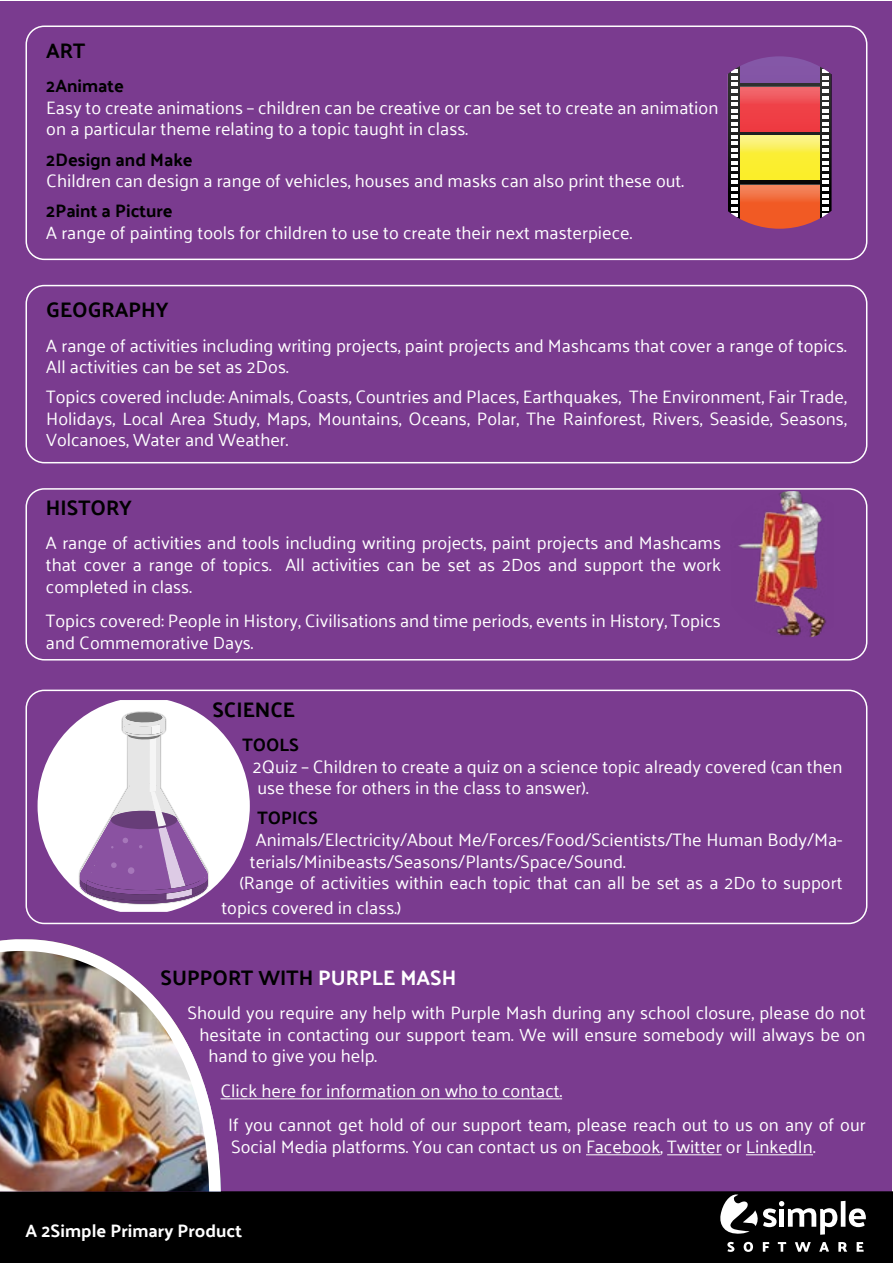
<style>
.page{position:relative;width:893px;height:1263px;background:#fff}
.page>*{position:absolute;margin:0;border:0;box-sizing:border-box;transform-origin:0 0}
.t1{font:700 21px "Palanquin";color:#000}
.t2{font:18px/21.6px "Palanquin";color:#fff}
.t3{font:700 18px "Palanquin";color:#000}
.t4{font:700 18px "Palanquin";color:#fff}
.s1{color:#fff}
</style>
<div class="page">
<div style="left:0;top:1px;width:892px;height:1261px;background:#7a3b8f"></div>
<div style="left:26px;top:690px;width:841px;height:234px;border:2px solid #fff;border-radius:18px"></div>
<div style="left:1px;top:1192px;width:891px;height:71px;background:#000"></div>
<div style="left:0;top:1191px;width:893px;height:72px;border:2px solid #000"></div>
<hr style="left:841px;top:1201px;width:4px;height:26px;background:#fff">
<svg style="left:849px;top:1208px;width:17px;height:19px"></svg>
<svg style="left:720px;top:1194px;width:117px;height:41px"></svg>
<svg style="left:727px;top:1242px;width:7px;height:10px"></svg>
<svg style="left:744px;top:1242px;width:9px;height:10px"></svg>
<svg style="left:763px;top:1242px;width:6px;height:10px"></svg>
<svg style="left:778px;top:1242px;width:8px;height:10px"></svg>
<svg style="left:795px;top:1242px;width:16px;height:10px"></svg>
<svg style="left:819px;top:1242px;width:10px;height:10px"></svg>
<svg style="left:838px;top:1242px;width:9px;height:10px"></svg>
<svg style="left:857px;top:1242px;width:7px;height:10px"></svg>
<div style="left:26px;top:26px;width:841px;height:234px;border:2px solid #fff;border-radius:18px"></div>
<div style="left:26px;top:285px;width:841px;height:178px;border:2px solid #fff;border-radius:18px"></div>
<img style="left:0;top:939px;width:221px;height:252px">
<hr style="left:221px;top:1098px;width:341px;height:1px;background:#fff">
<hr style="left:586px;top:1154px;width:74px;height:1px;background:#fff">
<hr style="left:667px;top:1154px;width:55px;height:1px;background:#fff">
<hr style="left:746px;top:1154px;width:67px;height:1px;background:#fff">
<div style="left:26px;top:488px;width:841px;height:172px;border:2px solid #fff;border-radius:18px"></div>
<svg style="left:727px;top:56px;width:104px;height:173px;background:#bf775f"></svg>
<img style="left:738px;top:491px;width:88px;height:146px">
<svg style="left:38px;top:700px;width:212px;height:212px"></svg>
<p class="t1" style="left:46px;top:38px;width:41px">ART</p>
<p class="t3" style="left:46px;top:75px;width:79px">2Animate</p>
<p class="t2" style="left:46px;top:97px;width:674px">Easy to create animations – children can be creative or can be set to create an animation on a particular theme relating to a topic taught in class.</p>
<p class="t3" style="left:46px;top:149px;width:148px">2Design and Make</p>
<p class="t2" style="left:46px;top:170px;width:639px">Children can design a range of vehicles, houses and masks can also print these out.</p>
<p class="t3" style="left:46px;top:200px;width:128px">2Paint a Picture</p>
<p class="t2" style="left:46px;top:222px;width:587px">A range of painting tools for children to use to create their next masterpiece.</p>
<p class="t1" style="left:46px;top:298px;width:124px">GEOGRAPHY</p>
<p class="t2" style="left:46px;top:334px;width:802px">A range of activities including writing projects, paint projects and Mashcams that cover a range of topics.<br>All activities can be set as 2Dos.</p>
<p class="t2" style="left:46px;top:386px;width:802px;text-align:justify">Topics covered include: Animals, Coasts, Countries and Places, Earthquakes, The Environment, Fair Trade, Holidays, Local Area Study, Maps, Mountains, Oceans, Polar, The Rainforest, Rivers, Seaside, Seasons, Volcanoes, Water and Weather.</p>
<p class="t1" style="left:46px;top:495px;width:88px">HISTORY</p>
<p class="t2" style="left:46px;top:532px;width:677px;text-align:justify">A range of activities and tools including writing projects, paint projects and Mashcams that cover a range of topics. All activities can be set as 2Dos and support the work completed in class.</p>
<p class="t2" style="left:46px;top:610px;width:677px">Topics covered: People in History, Civilisations and time periods, events in History, Topics and Commemorative Days.</p>
<p class="t1" style="left:212px;top:697px;width:84px">SCIENCE</p>
<p class="t3" style="left:242px;top:734px;width:58px">TOOLS</p>
<p class="t2" style="left:253px;top:756px;width:591px">2Quiz – Children to create a quiz on a science topic already covered (can then use these for others in the class to answer).</p>
<p class="t3" style="left:257px;top:808px;width:62px">TOPICS</p>
<p class="t2" style="left:256px;top:829px;width:588px">Animals/Electricity/About Me/Forces/Food/Scientists/The Human Body/Ma-</p>
<p class="t2" style="left:250px;top:850px;width:377px">terials/Minibeasts/Seasons/Plants/Space/Sound.</p>
<p class="t2" style="left:239px;top:872px;width:605px">(Range of activities within each topic that can all be set as a 2Do to support</p>
<p class="t2" style="left:221px;top:897px;width:181px">topics covered in class.)</p>
<p class="t1" style="left:161px;top:965px;width:297px">SUPPORT WITH <span class="s1">PURPLE MASH</span></p>
<p class="t2" style="left:188px;top:1002px;width:679px">Should you require any help with Purple Mash during any school closure, please do not</p>
<p class="t2" style="left:200px;top:1024px;width:667px">hesitate in contacting our support team. We will ensure somebody will always be on</p>
<p class="t2" style="left:209px;top:1045px;width:170px">hand to give you help.</p>
<p class="t2" style="left:228px;top:1073px;width:639px;line-height:34.3px;text-indent:-8px">Click here for information on who to contact.<br>If you cannot get hold of our support team, please reach out to us on any of our</p>
<p class="t2" style="left:231px;top:1135px;width:586px">Social Media platforms. You can contact us on Facebook, Twitter or LinkedIn.</p>
<p class="t4" style="left:26px;top:1220px;width:218px">A 2Simple Primary Product</p>
</div>
